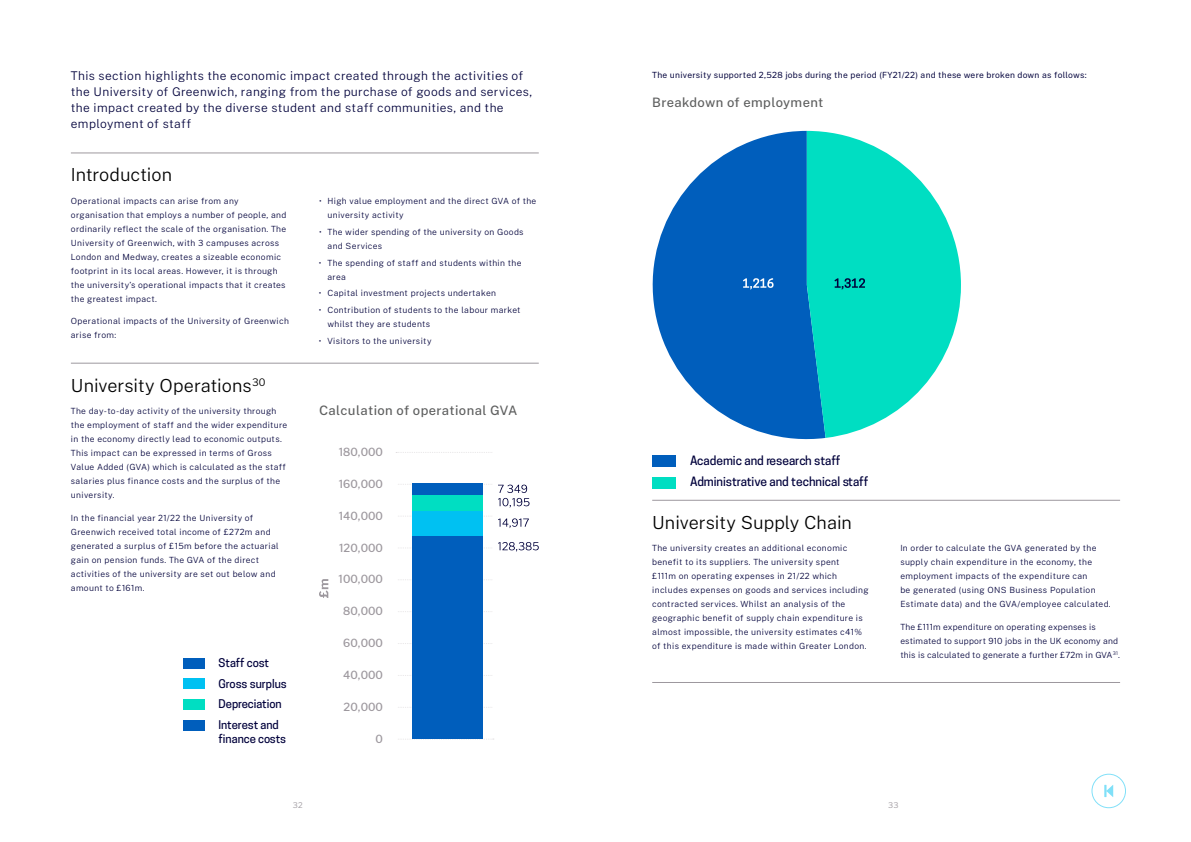
<style>
.page{position:relative;width:1191px;height:842px;background:#fff}
.page>*{position:absolute;margin:0;border:0;box-sizing:border-box;transform-origin:0 0}
.t1{font:300 18px "Public Sans";color:#000}
.t2{font:500 13px "Public Sans";letter-spacing:.03em;color:#5f6060}
.t3{font:300 12px/16px "Public Sans";letter-spacing:.03em;color:#00003b}
.t4{font:500 12px/21.5px "Cooper Hewitt";color:#00003b}
.t5{font:500 11.4px "Public Sans";color:#9d989e}
.t6{font:500 11.3px/20.7px "Cooper Hewitt";color:#00003b}
.t7{font:300 8.5px/14px "Public Sans";letter-spacing:.04em;color:#00003b}
.t8{font:300 8.5px "Public Sans";letter-spacing:.02em;color:#00003b}
.t9{font:8.5px "Public Sans";letter-spacing:.03em;color:#00003b}
.t10{font:300 8px "Public Sans";color:#9d989e}
</style>
<div class="page">
<div style="left:1091px;top:774px;width:34px;height:34px;border:1px solid #00c1f2;border-radius:50%"></div>
<svg style="left:1104px;top:785px;width:9px;height:12px"></svg>
<hr style="left:652px;top:500px;width:468px;height:1px;background:#9d989e">
<hr style="left:652px;top:682px;width:468px;height:1px;background:#9d989e">
<hr style="left:71px;top:153px;width:468px;height:1px;background:#9d989e">
<hr style="left:71px;top:363px;width:468px;height:1px;background:#9d989e">
<svg style="left:652px;top:131px;width:173px;height:308px;fill:#005ebc"></svg>
<svg style="left:807px;top:131px;width:154px;height:307px;fill:#00dec2"></svg>
<svg style="left:743px;top:278px;width:30px;height:11px"></svg>
<svg style="left:834px;top:278px;width:31px;height:11px"></svg>
<div style="left:652px;top:455px;width:23px;height:12px;background:#005ebc"></div>
<div style="left:652px;top:477px;width:23px;height:12px;background:#00dec2"></div>
<svg style="left:396px;top:452px;width:143px;height:288px"></svg>
<svg style="left:319px;top:579px;width:9px;height:19px"></svg>
<div style="left:183px;top:658px;width:22px;height:11px;background:#005ebc"></div>
<div style="left:183px;top:678px;width:22px;height:11px;background:#00c1f2"></div>
<div style="left:183px;top:699px;width:22px;height:11px;background:#00dec2"></div>
<div style="left:183px;top:720px;width:22px;height:11px;background:#005ebc"></div>
<p class="t3" style="left:71px;top:68px;width:463px">This section highlights the economic impact created through the activities of the University of Greenwich, ranging from the purchase of goods and services, the impact created by the diverse student and staff communities, and the employment of staff</p>
<h1 class="t1" style="left:71px;top:164px;width:103px">Introduction</h1>
<p class="t7" style="left:71px;top:194px;width:169px">Operational impacts can arise from any</p>
<p class="t7" style="left:319px;top:194px;width:219px">• High value employment and the direct GVA of the</p>
<p class="t7" style="left:71px;top:208px;width:217px">organisation that employs a number of people, and</p>
<p class="t7" style="left:327px;top:208px;width:78px">university activity</p>
<p class="t7" style="left:71px;top:222px;width:217px">ordinarily reflect the scale of the organisation. The</p>
<p class="t7" style="left:319px;top:225px;width:206px">• The wider spending of the university on Goods</p>
<p class="t7" style="left:71px;top:236px;width:210px">University of Greenwich, with 3 campuses across</p>
<p class="t7" style="left:327px;top:239px;width:56px">and Services</p>
<p class="t7" style="left:71px;top:250px;width:212px">London and Medway, creates a sizeable economic</p>
<p class="t7" style="left:319px;top:255px;width:204px">• The spending of staff and students within the</p>
<p class="t7" style="left:71px;top:264px;width:208px">footprint in its local areas. However, it is through</p>
<p class="t7" style="left:327px;top:269px;width:20px">area</p>
<p class="t7" style="left:71px;top:278px;width:216px">the university’s operational impacts that it creates</p>
<p class="t7" style="left:319px;top:286px;width:178px">• Capital investment projects undertaken</p>
<p class="t7" style="left:71px;top:292px;width:88px">the greatest impact.</p>
<p class="t7" style="left:319px;top:303px;width:203px">• Contribution of students to the labour market</p>
<p class="t7" style="left:71px;top:314px;width:220px">Operational impacts of the University of Greenwich</p>
<p class="t7" style="left:327px;top:317px;width:104px">whilst they are students</p>
<p class="t7" style="left:71px;top:328px;width:47px">arise from:</p>
<p class="t7" style="left:319px;top:334px;width:114px">• Visitors to the university</p>
<h1 class="t1" style="left:71px;top:374px;width:196px">University Operations<sup>30</sup></h1>
<p class="t7" style="left:71px;top:404px;width:218px">The day-to-day activity of the university through the employment of staff and the wider expenditure in the economy directly lead to economic outputs.<br>This impact can be expressed in terms of Gross Value Added (GVA) which is calculated as the staff salaries plus finance costs and the surplus of the university.</p>
<p class="t7" style="left:71px;top:510px;width:209px">In the financial year 21/22 the University of Greenwich received total income of £272m and generated a surplus of £15m before the actuarial gain on pension funds. The GVA of the direct activities of the university are set out below and amount to £161m.</p>
<h2 class="t2" style="left:319px;top:402px;width:200px">Calculation of operational GVA</h2>
<h3 class="t5" style="left:339px;top:445px;width:46px">180,000</h3>
<h3 class="t5" style="left:339px;top:477px;width:46px">160,000</h3>
<h3 class="t5" style="left:339px;top:508px;width:46px">140,000</h3>
<h3 class="t5" style="left:339px;top:540px;width:45px">120,000</h3>
<h3 class="t5" style="left:338px;top:572px;width:46px">100,000</h3>
<h3 class="t5" style="left:343px;top:604px;width:41px">80,000</h3>
<h3 class="t6" style="left:218px;top:652px;width:70px">Staff cost<br>Gross surplus<br>Depreciation<br>Interest and</h3>
<h3 class="t6" style="left:218px;top:728px;width:69px">finance costs</h3>
<h3 class="t5" style="left:343px;top:636px;width:41px">60,000</h3>
<h3 class="t5" style="left:343px;top:668px;width:41px">40,000</h3>
<h3 class="t5" style="left:343px;top:699px;width:41px">20,000</h3>
<h3 class="t5" style="left:375px;top:731px;width:9px">0</h3>
<p class="t9" style="left:652px;top:69px;width:436px">The university supported 2,528 jobs during the period (FY21/22) and these were broken down as follows:</p>
<h2 class="t2" style="left:652px;top:94px;width:173px">Breakdown of employment</h2>
<h3 class="t4" style="left:690px;top:450px;width:180px">Academic and research staff<br>Administrative and technical staff</h3>
<h1 class="t1" style="left:652px;top:511px;width:201px">University Supply Chain</h1>
<p class="t7" style="left:652px;top:541px;width:197px">The university creates an additional economic</p>
<p class="t7" style="left:900px;top:541px;width:198px">In order to calculate the GVA generated by the</p>
<p class="t7" style="left:652px;top:555px;width:189px">benefit to its suppliers. The university spent</p>
<p class="t7" style="left:900px;top:555px;width:193px">supply chain expenditure in the economy, the</p>
<p class="t7" style="left:652px;top:569px;width:186px">£111m on operating expenses in 21/22 which</p>
<p class="t7" style="left:900px;top:569px;width:189px">employment impacts of the expenditure can</p>
<p class="t7" style="left:652px;top:583px;width:218px">includes expenses on goods and services including</p>
<p class="t7" style="left:900px;top:583px;width:197px">be generated (using ONS Business Population</p>
<p class="t7" style="left:652px;top:597px;width:195px">contracted services. Whilst an analysis of the</p>
<p class="t7" style="left:900px;top:597px;width:212px">Estimate data) and the GVA/employee calculated.</p>
<p class="t7" style="left:652px;top:611px;width:212px">geographic benefit of supply chain expenditure is</p>
<p class="t8" style="left:900px;top:621px;width:197px">The £111m expenditure on operating expenses is</p>
<p class="t7" style="left:652px;top:625px;width:211px">almost impossible, the university estimates c41%</p>
<p class="t8" style="left:900px;top:635px;width:219px">estimated to support 910 jobs in the UK economy and</p>
<p class="t7" style="left:652px;top:639px;width:216px">of this expenditure is made within Greater London.</p>
<p class="t8" style="left:900px;top:649px;width:221px">this is calculated to generate a further £72m in GVA<sup>31</sup>.</p>
<p class="t10" style="left:293px;top:800px;width:11px">32</p>
<p class="t10" style="left:888px;top:800px;width:12px">33</p>
</div>
